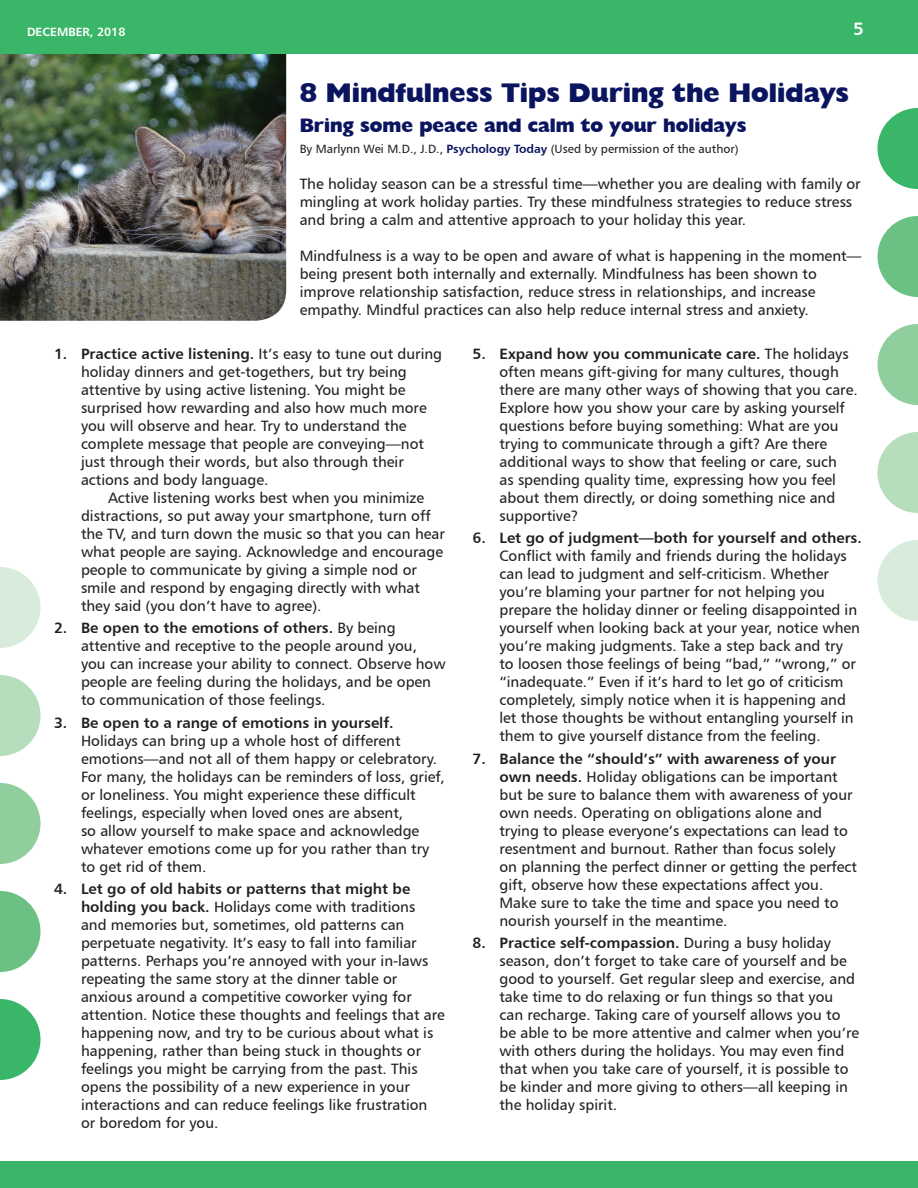
<style>
.page{position:relative;width:918px;height:1188px;background:#fff}
.page>*{position:absolute;margin:0;border:0;box-sizing:border-box;transform-origin:0 0}
.t1{font:800 27px "Humanist 521 BT";color:#0b145e}
.t2{font:800 19.5px "Humanist 521 BT";color:#0b145e}
.t3{font:18px "Humanist 777 BT Bold B";color:#fff}
.t4{font:15px/18px "Humanist 777 BT Roman B";color:#231f20}
.t5{font:15px "Humanist 777 BT Bold B";color:#231f20}
.t6{font:12px "Humanist 777 BT Roman B";color:#231f20}
.t7{font:12px "Humanist 777 BT Bold B";color:#fff}
.s1{font-family:"Humanist 777 BT Bold B";color:#0b145e}
.s2{font-family:"Humanist 777 BT Roman B"}
.s3{font-family:"Humanist 777 BT Bold B"}
</style>
<div class="page">
<div style="left:0;top:0;width:918px;height:54px;background:#39b667"></div>
<div style="left:0;top:1161px;width:918px;height:27px;background:#39b667"></div>
<svg style="left:878px;top:108px;width:40px;height:81px"></svg>
<svg style="left:878px;top:216px;width:40px;height:81px"></svg>
<svg style="left:878px;top:324px;width:40px;height:81px"></svg>
<svg style="left:878px;top:432px;width:40px;height:81px"></svg>
<svg style="left:878px;top:540px;width:40px;height:81px"></svg>
<svg style="left:0;top:999px;width:40px;height:81px"></svg>
<svg style="left:0;top:891px;width:40px;height:81px"></svg>
<svg style="left:0;top:783px;width:40px;height:81px"></svg>
<svg style="left:0;top:675px;width:40px;height:81px"></svg>
<svg style="left:0;top:567px;width:40px;height:81px"></svg>
<img style="left:0;top:54px;width:286px;height:267px">
<p class="t7" style="left:27px;top:24px;width:100px">DECEMBER, 2018</p>
<p class="t3" style="left:853px;top:18px;width:12px">5</p>
<h1 class="t1" style="left:300px;top:76px;width:551px">8 Mindfulness Tips During the Holidays</h1>
<h2 class="t2" style="left:300px;top:113px;width:448px">Bring some peace and calm to your holidays</h2>
<p class="t6" style="left:300px;top:142px;width:440px">By Marlynn Wei M.D., J.D., <span class="s1">Psychology Today</span> (Used by permission of the author)</p>
<p class="t4" style="left:300px;top:175px;width:563px">The holiday season can be a stressful time—whether you are dealing with family or mingling at work holiday parties. Try these mindfulness strategies to reduce stress and bring a calm and attentive approach to your holiday this year.</p>
<p class="t4" style="left:300px;top:247px;width:563px">Mindfulness is a way to be open and aware of what is happening in the moment— being present both internally and externally. Mindfulness has been shown to improve relationship satisfaction, reduce stress in relationships, and increase empathy. Mindful practices can also help reduce internal stress and anxiety.</p>
<p class="t5" style="left:54px;top:344px;width:390px">1. Practice active listening. <span class="s2">It’s easy to tune out during</span></p>
<p class="t4" style="left:81px;top:363px;width:347px">holiday dinners and get-togethers, but try being attentive by using active listening. You might be surprised how rewarding and also how much more you will observe and hear. Try to understand the complete message that people are conveying—not just through their words, but also through their actions and body language.</p>
<p class="t4" style="left:81px;top:489px;width:365px;text-indent:27px">Active listening works best when you minimize distractions, so put away your smartphone, turn off the TV, and turn down the music so that you can hear what people are saying. Acknowledge and encourage people to communicate by giving a simple nod or smile and respond by engaging directly with what they said (you don’t have to agree).</p>
<p class="t5" style="left:54px;top:619px;width:343px">2. Be open to the emotions of others. <span class="s2">By being</span></p>
<p class="t4" style="left:81px;top:637px;width:366px">attentive and receptive to the people around you, you can increase your ability to connect. Observe how people are feeling during the holidays, and be open to communication of those feelings.</p>
<p class="t5" style="left:54px;top:713px;width:341px">3. Be open to a range of emotions in yourself.</p>
<p class="t4" style="left:81px;top:731px;width:365px">Holidays can bring up a whole host of different emotions—and not all of them happy or celebratory.<br>For many, the holidays can be reminders of loss, grief, or loneliness. You might experience these difficult feelings, especially when loved ones are absent,<br>so allow yourself to make space and acknowledge whatever emotions come up for you rather than try to get rid of them.</p>
<p class="t5" style="left:54px;top:879px;width:358px">4. Let go of old habits or patterns that might be</p>
<p class="t4" style="left:81px;top:898px;width:366px"><span class="s3">holding you back.</span> Holidays come with traditions<br>and memories but, sometimes, old patterns can perpetuate negativity. It’s easy to fall into familiar patterns. Perhaps you’re annoyed with your in-laws repeating the same story at the dinner table or anxious around a competitive coworker vying for attention. Notice these thoughts and feelings that are happening now, and try to be curious about what is happening, rather than being stuck in thoughts or feelings you might be carrying from the past. This opens the possibility of a new experience in your interactions and can reduce feelings like frustration or boredom for you.</p>
<p class="t5" style="left:472px;top:344px;width:378px">5. Expand how you communicate care. <span class="s2">The holidays</span></p>
<p class="t4" style="left:500px;top:363px;width:360px">often means gift-giving for many cultures, though there are many other ways of showing that you care.<br>Explore how you show your care by asking yourself questions before buying something: What are you trying to communicate through a gift? Are there additional ways to show that feeling or care, such<br>as spending quality time, expressing how you feel about them directly, or doing something nice and supportive?</p>
<p class="t5" style="left:472px;top:529px;width:391px">6. Let go of judgment—both for yourself and others.</p>
<p class="t4" style="left:500px;top:547px;width:362px">Conflict with family and friends during the holidays can lead to judgment and self-criticism. Whether you’re blaming your partner for not helping you prepare the holiday dinner or feeling disappointed in yourself when looking back at your year, notice when you’re making judgments. Take a step back and try to loosen those feelings of being “bad,” “wrong,” or “inadequate.” Even if it’s hard to let go of criticism completely, simply notice when it is happening and let those thoughts be without entangling yourself in them to give yourself distance from the feeling.</p>
<p class="t5" style="left:473px;top:749px;width:365px">7. Balance the “should’s” with awareness of your</p>
<p class="t4" style="left:500px;top:767px;width:359px"><span class="s3">own needs.</span> Holiday obligations can be important but be sure to balance them with awareness of your own needs. Operating on obligations alone and trying to please everyone’s expectations can lead to resentment and burnout. Rather than focus solely on planning the perfect dinner or getting the perfect gift, observe how these expectations affect you.<br>Make sure to take the time and space you need to nourish yourself in the meantime.</p>
<p class="t5" style="left:473px;top:933px;width:360px">8. Practice self-compassion. <span class="s2">During a busy holiday</span></p>
<p class="t4" style="left:500px;top:952px;width:361px">season, don’t forget to take care of yourself and be good to yourself. Get regular sleep and exercise, and take time to do relaxing or fun things so that you can recharge. Taking care of yourself allows you to be able to be more attentive and calmer when you’re with others during the holidays. You may even find that when you take care of yourself, it is possible to be kinder and more giving to others—all keeping in the holiday spirit.</p>
</div>
